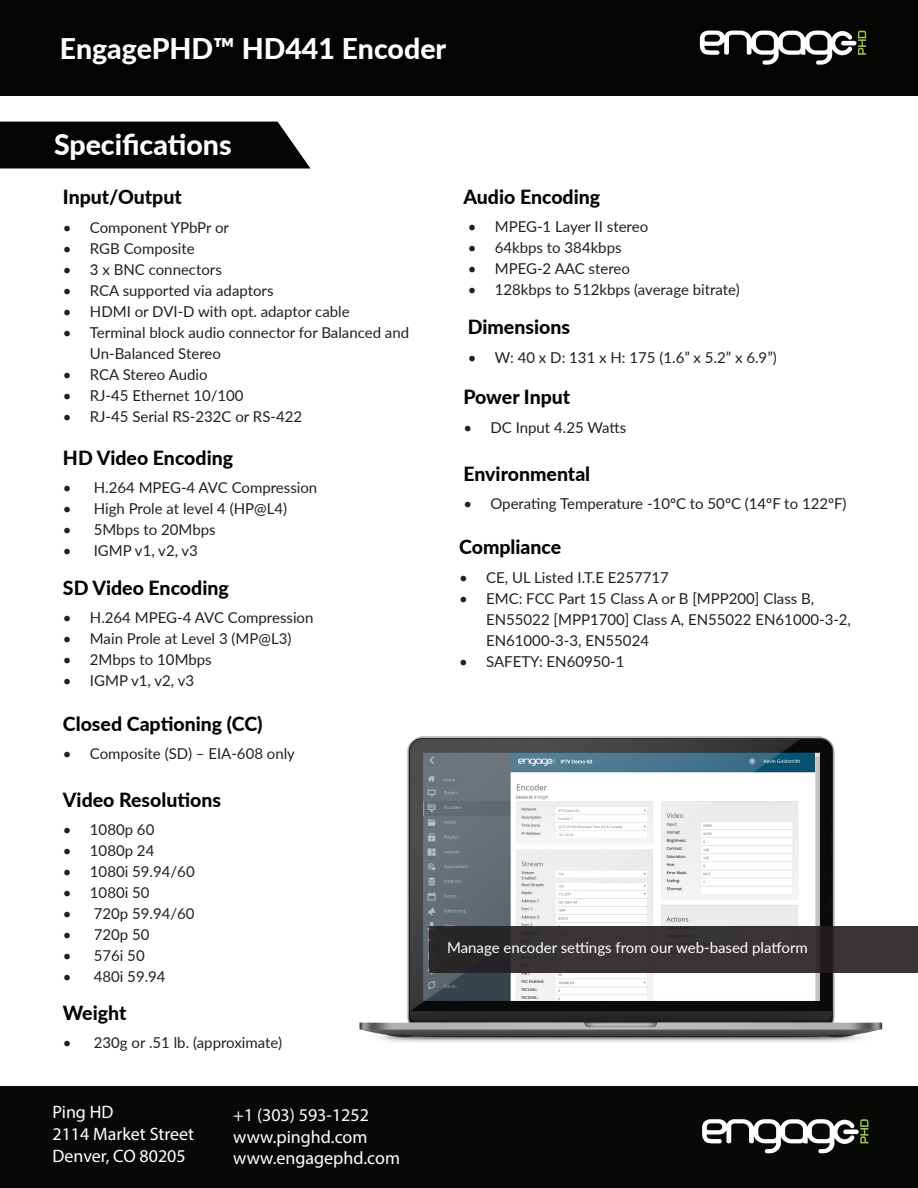
<style>
.page{position:relative;width:918px;height:1188px;background:#fff}
.page>*{position:absolute;margin:0;border:0;box-sizing:border-box;transform-origin:0 0}
.t1{font:800 28.5px "Lato";color:#fff}
.t2{font:800 19.5px "Lato";color:#040503}
.t3{font:18px "Myriad Pro";color:#fff}
.t4{font:15px/21px "Lato";color:#231f20}
.t5{font:15px "Lato";color:#fff}
</style>
<div class="page">
<div style="left:0;top:0;width:918px;height:95px;background:#040503"></div>
<svg style="left:858px;top:31px;width:8px;height:24px"></svg>
<svg style="left:700px;top:31px;width:152px;height:34px"></svg>
<hr style="left:841px;top:41px;width:15px;height:4px;background:#fff;border-radius:2px">
<div style="left:0;top:1086px;width:918px;height:102px;background:#070907"></div>
<div style="left:0;top:122px;width:310px;height:46px;background:#040503"></div>
<img style="left:359px;top:736px;width:532px;height:306px">
<div style="left:429px;top:926px;width:489px;height:46px;background:linear-gradient(to right,#2f2c2d,#3b3737)"></div>
<svg style="left:702px;top:1119px;width:166px;height:34px"></svg>
<div style="left:843px;top:1129px;width:16px;height:5px;background:#fff;border-radius:2px"></div>
<p class="t1" style="left:60px;top:27px;width:388px">EngagePHD™ HD441 Encoder</p>
<p class="t1" style="left:54px;top:123px;width:179px">Specifications</p>
<p class="t2" style="left:63px;top:183px;width:120px">Input/Output</p>
<p class="t2" style="left:463px;top:183px;width:138px">Audio Encoding</p>
<p class="t4" style="left:63px;top:216px;width:168px">• Component YPbPr or</p>
<p class="t4" style="left:63px;top:237px;width:133px">• RGB Composite</p>
<p class="t4" style="left:63px;top:258px;width:160px">• 3 x BNC connectors</p>
<p class="t4" style="left:63px;top:279px;width:212px">• RCA supported via adaptors</p>
<p class="t4" style="left:63px;top:300px;width:288px">• HDMI or DVI-D with opt. adaptor cable</p>
<p class="t4" style="left:90px;top:321px;width:321px;text-indent:-27px">• Terminal block audio connector for Balanced and<br>Un-Balanced Stereo</p>
<p class="t4" style="left:63px;top:363px;width:146px">• RCA Stereo Audio</p>
<p class="t4" style="left:63px;top:384px;width:182px">• RJ-45 Ethernet 10/100</p>
<p class="t4" style="left:63px;top:405px;width:241px">• RJ-45 Serial RS-232C or RS-422</p>
<p class="t2" style="left:63px;top:443px;width:172px">HD Video Encoding</p>
<p class="t4" style="left:63px;top:477px;width:256px">• H.264 MPEG-4 AVC Compression</p>
<p class="t4" style="left:63px;top:498px;width:226px">• High Prole at level 4 (HP@L4)</p>
<p class="t4" style="left:63px;top:519px;width:154px">• 5Mbps to 20Mbps</p>
<p class="t4" style="left:63px;top:540px;width:137px">• IGMP v1, v2, v3</p>
<p class="t2" style="left:63px;top:573px;width:167px">SD Video Encoding</p>
<p class="t4" style="left:63px;top:607px;width:252px">• H.264 MPEG-4 AVC Compression</p>
<p class="t4" style="left:63px;top:628px;width:230px">• Main Prole at Level 3 (MP@L3)</p>
<p class="t4" style="left:63px;top:649px;width:150px">• 2Mbps to 10Mbps</p>
<p class="t4" style="left:63px;top:670px;width:133px">• IGMP v1, v2, v3</p>
<p class="t2" style="left:63px;top:709px;width:201px">Closed Captioning (CC)</p>
<p class="t4" style="left:63px;top:743px;width:234px">• Composite (SD) – EIA-608 only</p>
<p class="t2" style="left:63px;top:785px;width:160px">Video Resolutions</p>
<p class="t4" style="left:63px;top:818px;width:93px">• 1080p 60</p>
<p class="t4" style="left:63px;top:839px;width:93px">• 1080p 24</p>
<p class="t4" style="left:63px;top:860px;width:133px">• 1080i 59.94/60</p>
<p class="t4" style="left:63px;top:881px;width:88px">• 1080i 50</p>
<p class="t4" style="left:63px;top:902px;width:133px">• 720p 59.94/60</p>
<p class="t4" style="left:63px;top:923px;width:88px">• 720p 50</p>
<p class="t4" style="left:63px;top:944px;width:83px">• 576i 50</p>
<p class="t4" style="left:63px;top:965px;width:104px">• 480i 59.94</p>
<p class="t2" style="left:63px;top:998px;width:65px">Weight</p>
<p class="t4" style="left:63px;top:1031px;width:221px">• 230g or .51 lb. (approximate)</p>
<p class="t3" style="left:52px;top:1101px;width:63px">Ping HD</p>
<p class="t3" style="left:52px;top:1123px;width:143px">2114 Market Street</p>
<p class="t3" style="left:52px;top:1144px;width:135px">Denver, CO 80205</p>
<p class="t3" style="left:233px;top:1104px;width:137px">+1 (303) 593-1252</p>
<p class="t3" style="left:233px;top:1125px;width:136px">www.pinghd.com</p>
<p class="t3" style="left:233px;top:1147px;width:168px">www.engagephd.com</p>
<p class="t4" style="left:468px;top:215px;width:182px">• MPEG-1 Layer II stereo</p>
<p class="t4" style="left:468px;top:236px;width:155px">• 64kbps to 384kbps</p>
<p class="t4" style="left:468px;top:257px;width:164px">• MPEG-2 AAC stereo</p>
<p class="t4" style="left:468px;top:278px;width:274px">• 128kbps to 512kbps (average bitrate)</p>
<p class="t2" style="left:468px;top:313px;width:104px">Dimensions</p>
<p class="t4" style="left:468px;top:346px;width:311px">• W: 40 x D: 131 x H: 175 (1.6” x 5.2” x 6.9”)</p>
<p class="t2" style="left:463px;top:383px;width:108px">Power Input</p>
<p class="t4" style="left:463px;top:416px;width:164px">• DC Input 4.25 Watts</p>
<p class="t2" style="left:463px;top:459px;width:128px">Environmental</p>
<p class="t4" style="left:463px;top:493px;width:385px">• Operating Temperature -10ºC to 50ºC (14ºF to 122ºF)</p>
<p class="t2" style="left:459px;top:532px;width:104px">Compliance</p>
<p class="t4" style="left:459px;top:566px;width:211px">• CE, UL Listed I.T.E E257717</p>
<p class="t4" style="left:486px;top:587px;width:366px;text-indent:-27px">• EMC: FCC Part 15 Class A or B [MPP200] Class B,<br>EN55022 [MPP1700] Class A, EN55022 EN61000-3-2,<br>EN61000-3-3, EN55024</p>
<p class="t4" style="left:459px;top:650px;width:167px">• SAFETY: EN60950-1</p>
<p class="t5" style="left:447px;top:937px;width:362px">Manage encoder settings from our web-based platform</p>
</div>
